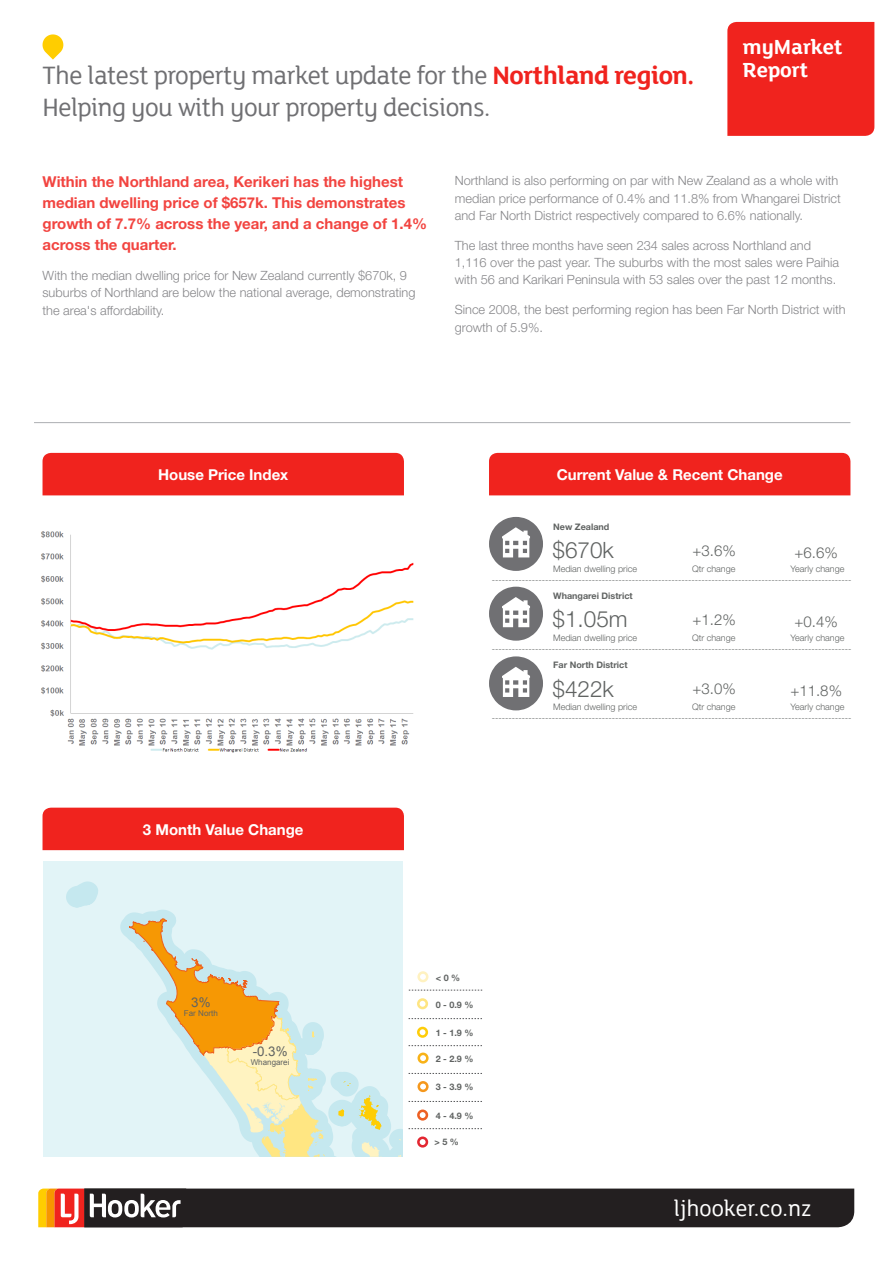
<style>
.page{position:relative;width:893px;height:1263px;background:#fff}
.page>*{position:absolute;margin:0;border:0;box-sizing:border-box;transform-origin:0 0}
.t1{font:54px/69.8px "LJH NZ";color:#707073;text-align:justify}
.t2{font:27px/31.5px "LJH Lighthouse";letter-spacing:-.02em;color:#707073}
.t3{font:24px "LJH Lighthouse";color:#fff}
.t4{font:300 22.5px "Helvetica Neue";color:#606362}
.t5{font:700 21.9px/23.4px "LJH Lighthouse";color:#fff}
.t6{font:700 15px/21px "Helvetica Neue";color:#f24440}
.t7{font:700 15px "Helvetica Neue";color:#fff}
.t8{font:300 15px "Helvetica Neue";color:#606362}
.t9{font:13.35px "Arial";color:#606362}
.t10{font:300 12.75px/17.2px "Helvetica Neue";color:#858588}
.t11{font:300 9px "Helvetica Neue";color:#606362}
.t12{font:700 9px "Helvetica Neue";color:#606362}
.t13{font:7.95px "Arial";color:#606362}
.s1{font-weight:700;color:#f0231e}
</style>
<div class="page">
<svg style="left:38px;top:1188px;width:816px;height:39px;background:#382d2b"></svg>
<hr style="left:34px;top:422px;width:816px;height:1px;background:#adafb2">
<div style="left:43px;top:453px;width:361px;height:42px;background:#f0231e"></div>
<div style="left:43px;top:808px;width:361px;height:42px;background:#f0231e"></div>
<svg style="left:42px;top:34px;width:22px;height:26px"></svg>
<div style="left:727px;top:22px;width:147px;height:114px;background:#f0231e"></div>
<div style="left:489px;top:453px;width:361px;height:42px;background:#f0231e"></div>
<div style="left:417px;top:971px;width:11px;height:11px;border:3px solid #fff2c1;border-radius:50%"></div>
<div style="left:417px;top:998px;width:11px;height:11px;border:3px solid #fee582;border-radius:50%"></div>
<div style="left:417px;top:1027px;width:11px;height:11px;border:3px solid #fecd0a;border-radius:50%"></div>
<div style="left:417px;top:1052px;width:12px;height:12px;border:3px solid #f8b218;border-radius:50%"></div>
<div style="left:417px;top:1081px;width:12px;height:11px;border:3px solid #f5981d;border-radius:50%"></div>
<div style="left:417px;top:1109px;width:11px;height:11px;border:3px solid #ed6023;border-radius:50%"></div>
<div style="left:417px;top:1136px;width:11px;height:11px;border:3px solid #e32732;border-radius:50%"></div>
<svg style="left:409px;top:990px;width:73px;height:1px"></svg>
<svg style="left:409px;top:1018px;width:73px;height:1px"></svg>
<svg style="left:409px;top:1045px;width:73px;height:1px"></svg>
<svg style="left:409px;top:1073px;width:73px;height:1px"></svg>
<svg style="left:409px;top:1101px;width:73px;height:1px"></svg>
<svg style="left:409px;top:1128px;width:73px;height:1px"></svg>
<img style="left:41px;top:531px;width:373px;height:222px">
<div style="left:43px;top:862px;width:360px;height:295px;background:#e2f4f7"></div>
<svg style="left:120px;top:910px;width:56px;height:27px"></svg>
<svg style="left:66px;top:881px;width:32px;height:27px"></svg>
<svg style="left:127px;top:918px;width:276px;height:239px"></svg>
<h2 class="t2" style="left:43px;top:62px;width:653px">The latest property market update for the <span class="s1">Northland region.<br></span>Helping you with your property decisions.</h2>
<h3 class="t5" style="left:743px;top:37px;width:101px">myMarket<br>Report</h3>
<p class="t6" style="left:43px;top:172px;width:386px">Within the Northland area, Kerikeri has the highest median dwelling price of $657k. This demonstrates growth of 7.7% across the year, and a change of 1.4% across the quarter.</p>
<p class="t10" style="left:43px;top:268px;width:374px">With the median dwelling price for New Zealand currently $670k, 9 suburbs of Northland are below the national average, demonstrating the area's affordability.</p>
<p class="t10" style="left:455px;top:173px;width:388px">Northland is also performing on par with New Zealand as a whole with median price performance of 0.4% and 11.8% from Whangarei District and Far North District respectively compared to 6.6% nationally.</p>
<p class="t10" style="left:455px;top:237px;width:386px">The last three months have seen 234 sales across Northland and<br>1,116 over the past year. The suburbs with the most sales were Paihia with 56 and Karikari Peninsula with 53 sales over the past 12 months.</p>
<p class="t10" style="left:455px;top:302px;width:392px">Since 2008, the best performing region has been Far North District with growth of 5.9%.</p>
<p class="t7" style="left:158px;top:468px;width:132px">House Price Index</p>
<p class="t7" style="left:143px;top:822px;width:162px">3 Month Value Change</p>
<p class="t7" style="left:557px;top:468px;width:227px">Current Value &amp; Recent Change</p>
<h1 class="t1" style="left:489px;top:514px;width:55px">h h h</h1>
<p class="t12" style="left:553px;top:522px;width:58px">New Zealand</p>
<h3 class="t4" style="left:553px;top:540px;width:63px">$670k</h3>
<p class="t8" style="left:692px;top:544px;width:45px">+3.6%</p>
<p class="t8" style="left:795px;top:546px;width:45px">+6.6%</p>
<p class="t11" style="left:553px;top:564px;width:85px">Median dwelling price</p>
<p class="t11" style="left:692px;top:564px;width:45px">Qtr change</p>
<p class="t11" style="left:790px;top:564px;width:55px">Yearly change</p>
<p class="t11" style="left:492px;top:576px;width:361px">------------------------------------------------------------------------------------------------------------</p>
<p class="t12" style="left:553px;top:591px;width:81px">Whangarei District</p>
<h3 class="t4" style="left:553px;top:609px;width:77px">$1.05m</h3>
<p class="t8" style="left:692px;top:613px;width:45px">+1.2%</p>
<p class="t8" style="left:795px;top:615px;width:45px">+0.4%</p>
<p class="t11" style="left:553px;top:633px;width:85px">Median dwelling price</p>
<p class="t11" style="left:692px;top:633px;width:45px">Qtr change</p>
<p class="t11" style="left:790px;top:633px;width:55px">Yearly change</p>
<p class="t11" style="left:492px;top:645px;width:361px">------------------------------------------------------------------------------------------------------------</p>
<p class="t12" style="left:553px;top:660px;width:76px">Far North District</p>
<h3 class="t4" style="left:553px;top:678px;width:63px">$422k</h3>
<p class="t8" style="left:692px;top:682px;width:45px">+3.0%</p>
<p class="t8" style="left:790px;top:684px;width:53px">+11.8%</p>
<p class="t11" style="left:553px;top:702px;width:85px">Median dwelling price</p>
<p class="t11" style="left:692px;top:702px;width:45px">Qtr change</p>
<p class="t11" style="left:790px;top:702px;width:55px">Yearly change</p>
<p class="t11" style="left:492px;top:714px;width:361px">------------------------------------------------------------------------------------------------------------</p>
<p class="t9" style="left:191px;top:997px;width:21px">3%</p>
<p class="t13" style="left:184px;top:1010px;width:35px">Far North</p>
<p class="t9" style="left:253px;top:1046px;width:36px">-0.3%</p>
<p class="t13" style="left:251px;top:1059px;width:40px">Whangarei</p>
<p class="t12" style="left:436px;top:973px;width:26px">&lt; 0 %</p>
<p class="t12" style="left:436px;top:1000px;width:39px">0 - 0.9 %</p>
<p class="t12" style="left:436px;top:1029px;width:39px">1 - 1.9 %</p>
<p class="t12" style="left:436px;top:1055px;width:39px">2 - 2.9 %</p>
<p class="t12" style="left:436px;top:1083px;width:39px">3 - 3.9 %</p>
<p class="t12" style="left:436px;top:1111px;width:39px">4 - 4.9 %</p>
<p class="t12" style="left:434px;top:1138px;width:26px">&gt; 5 %</p>
<h3 class="t3" style="left:674px;top:1198px;width:139px">ljhooker.co.nz</h3>
</div>
